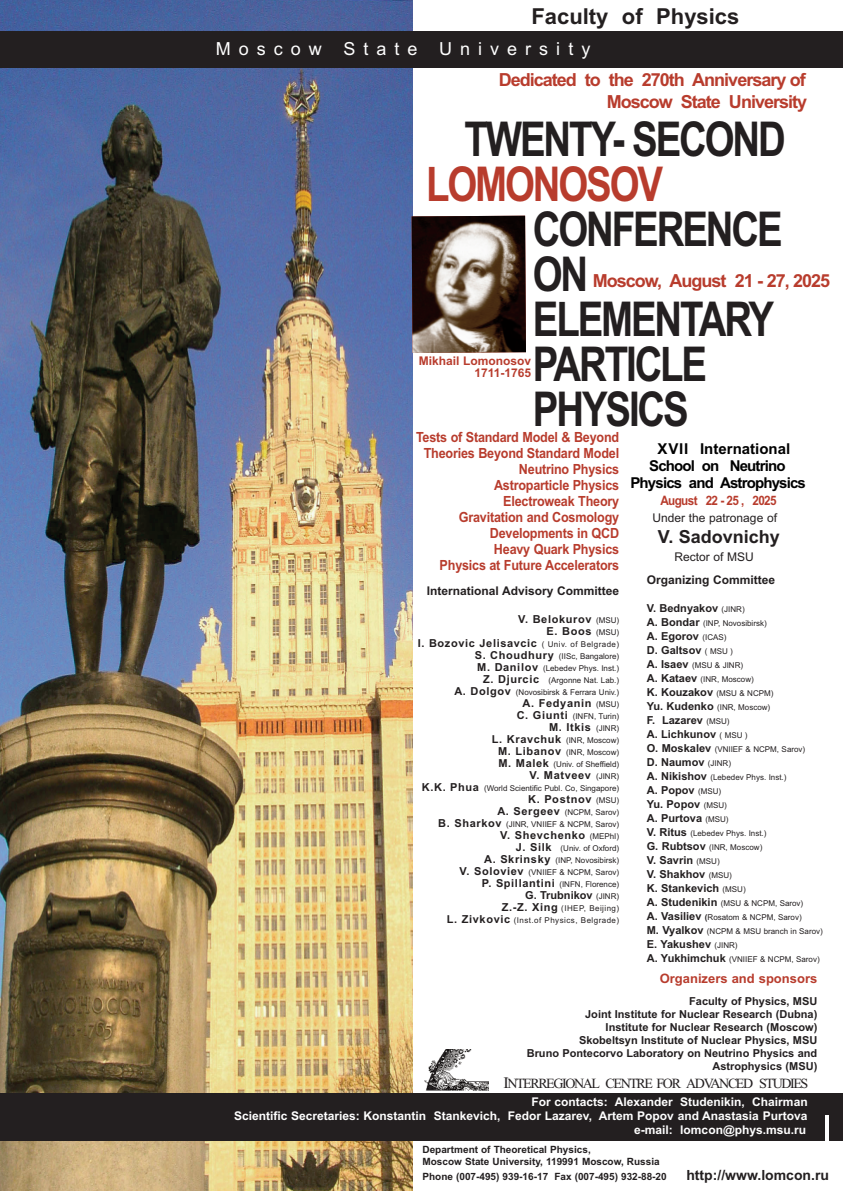
<style>
.page{position:relative;width:843px;height:1191px;background:#fff}
.page>*{position:absolute;margin:0;border:0;box-sizing:border-box;transform-origin:0 0}
.t1{font:700 48px/45px "Arial";letter-spacing:-.055em;color:#231f20;scale:.8 1}
.t2{font:700 48px "Arial";letter-spacing:-.055em;color:#b83c2d;scale:.8 1}
.t3{font:700 22px "Arial";color:#231f20}
.t4{font:700 18px/21.6px "Arial";letter-spacing:-.055em;color:#b83c2d;text-align:right}
.t5{font:18px "Arial";letter-spacing:.445em;color:#fff}
.t6{font:700 18px "Arial";color:#231f20}
.t7{font:700 15px "Arial";letter-spacing:-.055em;color:#000}
.t8{font:700 15px "Arial";color:#000}
.t9{font:700 14px/16px "Arial";letter-spacing:-.015em;color:#b83c2d;text-align:right;scale:.9 1}
.t10{font:14px "Times New Roman";letter-spacing:-.1em;color:#231f20}
.t11{font:700 14px "Arial";color:#231f20}
.t12{font:700 13px "Arial";color:#b83c2d}
.t13{font:700 13px "Arial";letter-spacing:-.055em;color:#b83c2d;scale:.9 1}
.t14{font:700 12px/14.4px "Arial";color:#fff;text-align:right}
.t15{font:700 12px "Arial";color:#231f20}
.t16{font:12px "Arial";color:#231f20}
.t17{font:700 12px/12px "Arial";color:#b83c2d;text-align:right}
.t18{font:700 11px/14px "Arial";color:#231f20}
.t19{font:700 11px/12px "Arial";letter-spacing:.055em;color:#231f20;text-align:right}
.t20{font:700 10px/12px "Arial";color:#231f20}
.t21{font:8px/12px "Arial";color:#231f20;text-align:right}
.t22{font:8px/12px "Arial";letter-spacing:.055em;color:#231f20;text-align:right}
.s1{font-weight:400;font-size:8px}
.s2{font-weight:700;font-size:11px}
.s3{font-weight:700}
.s4{font-size:16px}
</style>
<div class="page">
<img style="left:0;top:0;width:412px;height:1191px">
<img style="left:424px;top:1049px;width:64px;height:42px">
<div style="left:0;top:31px;width:842px;height:36px;background:#231f20"></div>
<img style="left:411px;top:216px;width:114px;height:137px">
<div style="left:0;top:1093px;width:842px;height:47px;background:#231f20"></div>
<hr style="left:825px;top:1114px;width:3px;height:28px;background:#fff">
<h2 class="t3" style="left:531px;top:4px;width:209px">Faculty of Physics</h2>
<h3 class="t5" style="left:216px;top:38px;width:376px">Moscow State University</h3>
<h3 class="t4" style="left:498px;top:69px;width:310px">Dedicated to the 270th Anniversary of<br>Moscow State University</h3>
<h1 class="t1" style="left:464px;top:117px;width:403px">TWENTY- SECOND</h1>
<h1 class="t2" style="left:426px;top:156px;width:297px">LOMONOSOV</h1>
<h1 class="t1" style="left:532px;top:207px;width:314px">CONFERENCE<br>ON<br>ELEMENTARY<br>PARTICLE<br>PHYSICS</h1>
<h3 class="t4" style="left:592px;top:270px;width:239px">Moscow, August 21 - 27, 2025</h3>
<h3 class="t17" style="left:418px;top:355px;width:114px">Mikhail Lomonosov<br>1711-1765</h3>
<h3 class="t9" style="left:416px;top:429px;width:227px">Tests of Standard Model &amp; Beyond<br>Theories Beyond Standard Model<br>Neutrino Physics<br>Astroparticle Physics<br>Electroweak Theory<br>Gravitation and Cosmology<br>Developments in QCD<br>Heavy Quark Physics<br>Physics at Future Accelerators</h3>
<h3 class="t15" style="left:426px;top:583px;width:194px">International Advisory Committee</h3>
<h3 class="t19" style="left:417px;top:613px;width:203px">V. Belokurov <span class="s1">(MSU)<br></span>E. Boos <span class="s1">(MSU)<br></span>I. Bozovic Jelisavcic <span class="s1">( Univ. of Belgrade)</span></h3>
<p class="t21" style="left:454px;top:650px;width:166px"><span class="s2">S. Choudhury</span> (IISc, Bangalore)<br><span class="s2">M. Danilov</span> (Lebedev Phys. Inst.)<br><span class="s2">Z. Djurcic</span> (Argonne Nat. Lab.)<br><span class="s2">A. Dolgov</span> (Novosibirsk &amp; Ferrara Univ.)</p>
<h3 class="t19" style="left:522px;top:697px;width:98px">A. Fedyanin <span class="s1">(MSU)</span></h3>
<p class="t21" style="left:516px;top:710px;width:104px"><span class="s2">C. Giunti</span> (INFN, Turin)</p>
<h3 class="t18" style="left:549px;top:720px;width:71px">M. Itkis <span class="s1">(JINR)</span></h3>
<p class="t21" style="left:498px;top:734px;width:122px;text-align:justify;text-indent:-6px"><span class="s2">L. Kravchuk</span> (INR, Moscow)<br><span class="s2">M. Libanov</span> (INR, Moscow)<br><span class="s2">M. Malek</span> (Univ. of Sheffield)</p>
<h3 class="t19" style="left:529px;top:769px;width:91px">V. Matveev <span class="s1">(JINR)</span></h3>
<p class="t21" style="left:421px;top:782px;width:199px"><span class="s2">K.K. Phua</span> (World Scientific Publ. Co, Singapore)</p>
<h3 class="t19" style="left:528px;top:793px;width:92px">K. Postnov <span class="s1">(MSU)</span></h3>
<p class="t21" style="left:438px;top:806px;width:182px"><span class="s2">A. Sergeev</span> (NCPM, Sarov)<br><span class="s2">B. Sharkov</span> (JINR, VNIIEF &amp; NCPM, Sarov)</p>
<h3 class="t19" style="left:500px;top:829px;width:120px">V. Shevchenko <span class="s1">(MEPhI)</span></h3>
<p class="t21" style="left:459px;top:842px;width:161px"><span class="s2">J. Silk</span> (Univ. of Oxford)<br><span class="s2">A. Skrinsky</span> (INP, Novosibirsk)<br><span class="s2">V. Soloviev</span> (VNIIEF &amp; NCPM, Sarov)<br><span class="s2">P. Spillantini</span> (INFN, Florence)</p>
<h3 class="t18" style="left:525px;top:888px;width:96px">G. Trubnikov <span class="s1">(JINR)</span></h3>
<p class="t22" style="left:446px;top:902px;width:174px"><span class="s2">Z.-Z. Xing</span> (IHEP, Beijing)<br><span class="s2">L. Zivkovic</span> (Inst.of Physics, Belgrade)</p>
<h3 class="t8" style="left:657px;top:440px;width:134px">XVII International</h3>
<h3 class="t7" style="left:649px;top:457px;width:138px">School on Neutrino</h3>
<h3 class="t7" style="left:630px;top:474px;width:177px">Physics and Astrophysics</h3>
<h3 class="t13" style="left:660px;top:492px;width:130px">August 22 - 25 , 2025</h3>
<h3 class="t16" style="left:652px;top:511px;width:126px">Under the patronage of</h3>
<h3 class="t6" style="left:657px;top:526px;width:123px">V. Sadovnichy</h3>
<h3 class="t16" style="left:674px;top:550px;width:81px">Rector of MSU</h3>
<h3 class="t15" style="left:646px;top:572px;width:130px">Organizing Committee</h3>
<h3 class="t18" style="left:646px;top:601px;width:99px">V. Bednyakov <span class="s1">(JINR)</span></h3>
<p class="t21" style="left:646px;top:617px;width:121px"><span class="s2">A. Bondar</span> (INP, Novosibirsk)</p>
<h3 class="t18" style="left:646px;top:629px;width:88px">A. Egorov <span class="s1">(ICAS)<br></span>D. Galtsov <span class="s1">( MSU )</span></h3>
<p class="t21" style="left:646px;top:658px;width:108px;line-height:14px;text-align:left"><span class="s2">A. Isaev</span> (MSU &amp; JINR)<br><span class="s2">A. Kataev</span> (INR, Moscow)</p>
<h3 class="t18" style="left:646px;top:685px;width:128px">K. Kouzakov <span class="s1">(MSU &amp; NCPM)</span></h3>
<p class="t21" style="left:646px;top:701px;width:125px"><span class="s2">Yu. Kudenko</span> (INR, Moscow)</p>
<h3 class="t18" style="left:646px;top:713px;width:102px">F. Lazarev <span class="s1">(MSU)<br></span>A. Lichkunov <span class="s1">( MSU )</span></h3>
<p class="t21" style="left:646px;top:743px;width:160px"><span class="s2">O. Moskalev</span> (VNIIEF &amp; NCPM, Sarov)</p>
<h3 class="t18" style="left:646px;top:755px;width:86px">D. Naumov <span class="s1">(JINR)</span></h3>
<p class="t21" style="left:646px;top:771px;width:141px"><span class="s2">A. Nikishov</span> (Lebedev Phys. Inst.)</p>
<h3 class="t18" style="left:646px;top:783px;width:83px">A. Popov <span class="s1">(MSU)<br></span>Yu. Popov <span class="s1">(MSU)<br></span>A. Purtova <span class="s1">(MSU)</span></h3>
<p class="t21" style="left:646px;top:826px;width:121px;line-height:14px;text-align:left"><span class="s2">V. Ritus</span> (Lebedev Phys. Inst.)<br><span class="s2">G. Rubtsov</span> (INR, Moscow)</p>
<h3 class="t18" style="left:646px;top:853px;width:100px">V. Savrin <span class="s1">(MSU)<br></span>V. Shakhov <span class="s1">(MSU)<br></span>K. Stankevich <span class="s1">(MSU)</span></h3>
<p class="t21" style="left:646px;top:896px;width:177px;line-height:14px;text-align:left"><span class="s2">A. Studenikin</span> (MSU &amp; NCPM, Sarov)<br><span class="s2">A. Vasiliev</span> <span class="s3">(</span>Rosatom &amp; NCPM, Sarov)<br><span class="s2">M. Vyalkov</span> (NCPM &amp; MSU branch in Sarov)</p>
<h3 class="t18" style="left:646px;top:937px;width:92px">E. Yakushev <span class="s1">(JINR)</span></h3>
<p class="t21" style="left:646px;top:953px;width:174px"><span class="s2">A. Yukhimchuk</span> (VNIIEF &amp; NCPM, Sarov)</p>
<h3 class="t12" style="left:659px;top:971px;width:159px">Organizers and sponsors</h3>
<h3 class="t18" style="left:526px;top:995px;width:292px;line-height:13px;text-align:right">Faculty of Physics, MSU<br>Joint Institute for Nuclear Research (Dubna)<br>Institute for Nuclear Research (Moscow)<br>Skobeltsyn Institute of Nuclear Physics, MSU<br>Bruno Pontecorvo Laboratory on Neutrino Physics and Astrophysics (MSU)</h3>
<h3 class="t10" style="left:503px;top:1075px;width:306px"><span class="s4">I</span>NTERREGIONAL CENTRE FOR ADVANCED STUDIES</h3>
<h3 class="t14" style="left:234px;top:1094px;width:575px">For contacts: Alexander Studenikin, Chairman<br>Scientific Secretaries: Konstantin Stankevich, Fedor Lazarev, Artem Popov and Anastasia Purtova e-mail: lomcon@phys.msu.ru</h3>
<p class="t20" style="left:422px;top:1143px;width:239px">Department of Theoretical Physics,<br>Moscow State University, 119991 Moscow, Russia</p>
<p class="t20" style="left:422px;top:1170px;width:246px">Phone (007-495) 939-16-17 Fax (007-495) 932-88-20</p>
<h3 class="t11" style="left:686px;top:1167px;width:144px">http://www.lomcon.ru</h3>
</div>
